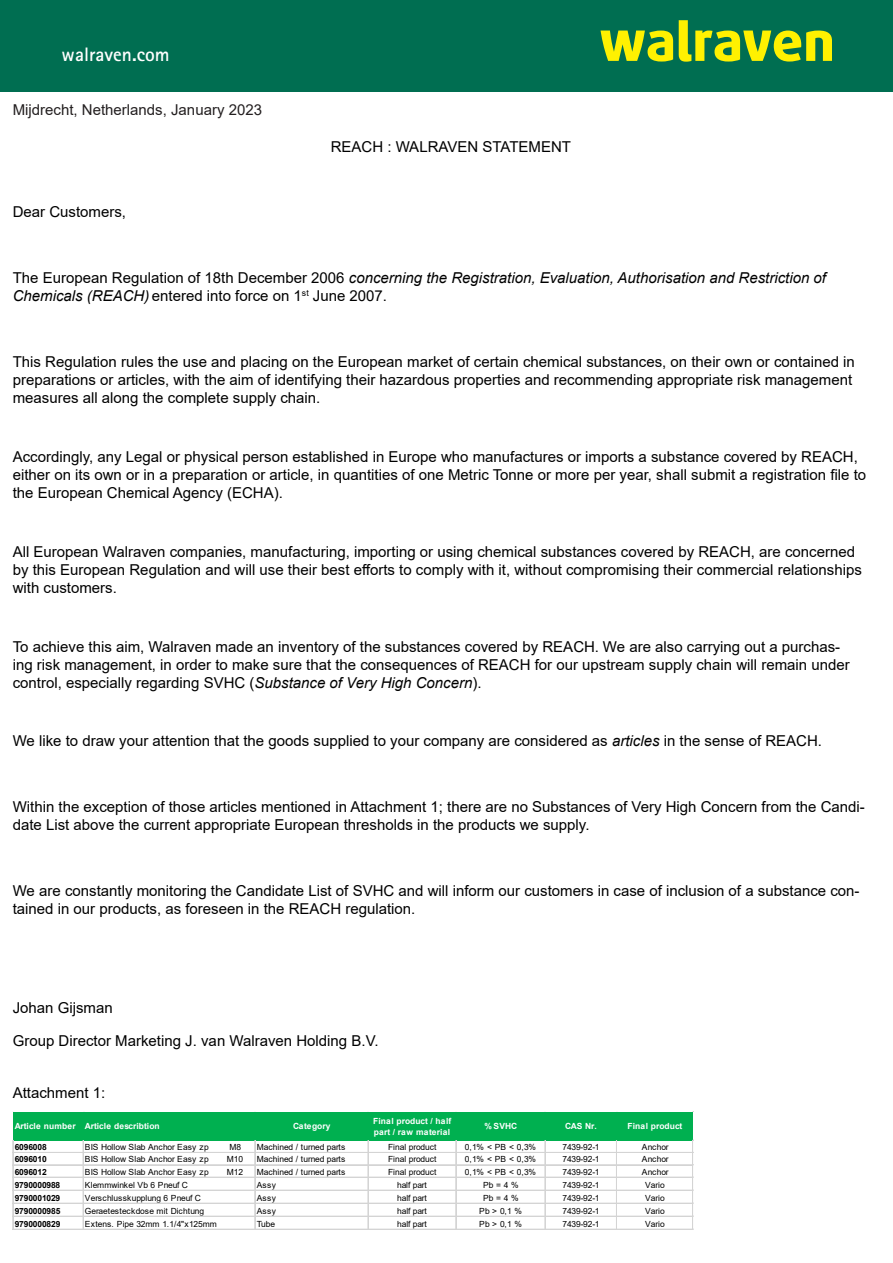
<style>
.page{position:relative;width:893px;height:1263px;background:#fff}
.page>*{position:absolute;margin:0;border:0;box-sizing:border-box;transform-origin:0 0}
.t1{font:700 19.5px "Rotis Sans Serif Std";color:#fff}
.Normal__Web{font:15px/18px "Arial";color:#000}
.Normal__Web-2{font:italic 15px/18px "Arial";color:#000}
.docdata{font:15px "Arial";color:#000}
.t2{font:15px "Arial";color:#231f20}
.t3{font:8.4px "Arial";letter-spacing:-.02em;color:#000}
.t4{font:700 8.4px/11.1px "Arial";letter-spacing:.005em;color:#fff}
.t5{font:8.4px "Arial";letter-spacing:.01em;color:#000}
.t6{font:700 8.4px "Arial";letter-spacing:-.02em;color:#000}
.s1{font-style:normal}
.s2{font-style:italic}
</style>
<div class="page">
<div style="left:0;top:0;width:893px;height:91px;background:#006e51"></div>
<svg style="left:679px;top:20px;width:153px;height:42px"></svg>
<svg style="left:600px;top:31px;width:73px;height:31px"></svg>
<div style="left:13px;top:1112px;width:680px;height:29px;background:#00b050"></div>
<hr style="left:13px;top:1141px;width:1px;height:89px;background:#d4d4d4">
<hr style="left:83px;top:1141px;width:1px;height:89px;background:#d4d4d4">
<hr style="left:254px;top:1141px;width:1px;height:89px;background:#d4d4d4">
<hr style="left:255px;top:1141px;width:1px;height:89px;background:#d4d4d4">
<hr style="left:368px;top:1141px;width:1px;height:89px;background:#d4d4d4">
<hr style="left:455px;top:1141px;width:1px;height:89px;background:#d4d4d4">
<hr style="left:456px;top:1141px;width:1px;height:89px;background:#d4d4d4">
<hr style="left:545px;top:1141px;width:1px;height:89px;background:#d4d4d4">
<hr style="left:616px;top:1141px;width:1px;height:89px;background:#d4d4d4">
<hr style="left:692px;top:1141px;width:1px;height:89px;background:#d4d4d4">
<hr style="left:693px;top:1141px;width:1px;height:89px;background:#d4d4d4">
<hr style="left:13px;top:1152px;width:680px;height:1px;background:#d4d4d4">
<hr style="left:13px;top:1164px;width:680px;height:1px;background:#d4d4d4">
<hr style="left:13px;top:1165px;width:680px;height:1px;background:#d4d4d4">
<hr style="left:13px;top:1177px;width:680px;height:1px;background:#d4d4d4">
<hr style="left:13px;top:1190px;width:680px;height:1px;background:#d4d4d4">
<hr style="left:13px;top:1203px;width:680px;height:1px;background:#d4d4d4">
<hr style="left:13px;top:1216px;width:680px;height:1px;background:#d4d4d4">
<hr style="left:13px;top:1229px;width:680px;height:1px;background:#d4d4d4">
<p class="t1" style="left:62px;top:42px;width:109px">walraven.com</p>
<p class="t2" style="left:13px;top:99px;width:251px">Mijdrecht, Netherlands, January 2023</p>
<p class="docdata" style="left:13px;top:202px;width:115px">Dear Customers,</p>
<p class="docdata" style="left:331px;top:137px;width:242px">REACH : WALRAVEN STATEMENT</p>
<p class="Normal__Web-2" style="left:13px;top:269px;width:815px"><span class="s1">The European Regulation of 18th December 2006</span> concerning the Registration, Evaluation, Authorisation and Restriction of<br>Chemicals (REACH) <span class="s1">entered into force on 1</span><sup>st</sup> <span class="s1">June 2007.</span></p>
<p class="Normal__Web" style="left:13px;top:353px;width:844px">This Regulation rules the use and placing on the European market of certain chemical substances, on their own or contained in preparations or articles, with the aim of identifying their hazardous properties and recommending appropriate risk management measures all along the complete supply chain.</p>
<p class="Normal__Web" style="left:13px;top:447px;width:855px">Accordingly, any Legal or physical person established in Europe who manufactures or imports a substance covered by REACH, either on its own or in a preparation or article, in quantities of one Metric Tonne or more per year, shall submit a registration file to the European Chemical Agency (ECHA).</p>
<p class="Normal__Web" style="left:13px;top:543px;width:851px">All European Walraven companies, manufacturing, importing or using chemical substances covered by REACH, are concerned by this European Regulation and will use their best efforts to comply with it, without compromising their commercial relationships with customers.</p>
<p class="Normal__Web" style="left:13px;top:637px;width:838px">To achieve this aim, Walraven made an inventory of the substances covered by REACH. We are also carrying out a purchas&shy;ing risk management, in order to make sure that the consequences of REACH for our upstream supply chain will remain under control, especially regarding SVHC (<span class="s2">Substance of Very High Concern</span>).</p>
<p class="Normal__Web" style="left:13px;top:732px;width:811px">We like to draw your attention that the goods supplied to your company are considered as <span class="s2">articles</span> in the sense of REACH.</p>
<p class="Normal__Web" style="left:13px;top:798px;width:854px">Within the exception of those articles mentioned in Attachment 1; there are no Substances of Very High Concern from the Candi&shy;date List above the current appropriate European thresholds in the products we supply.</p>
<p class="Normal__Web" style="left:13px;top:882px;width:848px">We are constantly monitoring the Candidate List of SVHC and will inform our customers in case of inclusion of a substance con&shy;tained in our products, as foreseen in the REACH regulation.</p>
<p class="Normal__Web" style="left:13px;top:999px;width:102px">Johan Gijsman</p>
<p class="Normal__Web" style="left:13px;top:1032px;width:367px">Group Director Marketing J. van Walraven Holding B.V.</p>
<p class="Normal__Web" style="left:13px;top:1084px;width:94px">Attachment 1:</p>
<p class="t4" style="left:15px;top:1120px;width:147px">Article number Article describtion</p>
<p class="t4" style="left:293px;top:1120px;width:39px">Category</p>
<p class="t4" style="left:373px;top:1115px;width:80px">Final product / half part / raw material</p>
<p class="t4" style="left:484px;top:1120px;width:34px">% SVHC</p>
<p class="t4" style="left:565px;top:1120px;width:33px">CAS Nr.</p>
<p class="t4" style="left:627px;top:1120px;width:56px">Final product</p>
<p class="t6" style="left:15px;top:1141px;width:33px">6096008</p>
<p class="t5" style="left:85px;top:1141px;width:125px">BIS Hollow Slab Anchor Easy zp</p>
<p class="t3" style="left:229px;top:1141px;width:13px">M8</p>
<p class="t3" style="left:257px;top:1141px;width:90px">Machined / turned parts</p>
<p class="t3" style="left:388px;top:1141px;width:50px">Final product</p>
<p class="t3" style="left:465px;top:1141px;width:73px">0,1% &lt; PB &lt; 0,3%</p>
<p class="t3" style="left:562px;top:1141px;width:39px">7439-92-1</p>
<p class="t3" style="left:642px;top:1141px;width:28px">Anchor</p>
<p class="t6" style="left:15px;top:1153px;width:33px">6096010</p>
<p class="t5" style="left:85px;top:1153px;width:125px">BIS Hollow Slab Anchor Easy zp</p>
<p class="t3" style="left:227px;top:1153px;width:18px">M10</p>
<p class="t3" style="left:257px;top:1153px;width:90px">Machined / turned parts</p>
<p class="t3" style="left:388px;top:1153px;width:50px">Final product</p>
<p class="t3" style="left:465px;top:1153px;width:73px">0,1% &lt; PB &lt; 0,3%</p>
<p class="t3" style="left:562px;top:1153px;width:39px">7439-92-1</p>
<p class="t3" style="left:642px;top:1153px;width:28px">Anchor</p>
<p class="t6" style="left:15px;top:1166px;width:33px">6096012</p>
<p class="t5" style="left:85px;top:1166px;width:125px">BIS Hollow Slab Anchor Easy zp</p>
<p class="t3" style="left:227px;top:1166px;width:18px">M12</p>
<p class="t3" style="left:257px;top:1166px;width:90px">Machined / turned parts</p>
<p class="t3" style="left:388px;top:1166px;width:50px">Final product</p>
<p class="t3" style="left:465px;top:1166px;width:73px">0,1% &lt; PB &lt; 0,3%</p>
<p class="t3" style="left:562px;top:1166px;width:39px">7439-92-1</p>
<p class="t3" style="left:642px;top:1166px;width:28px">Anchor</p>
<p class="t6" style="left:15px;top:1179px;width:47px">9790000988</p>
<p class="t5" style="left:85px;top:1179px;width:105px">Klemmwinkel Vb 6 Pneuf C</p>
<p class="t3" style="left:257px;top:1179px;width:21px">Assy</p>
<p class="t3" style="left:397px;top:1179px;width:31px">half part</p>
<p class="t3" style="left:483px;top:1179px;width:37px">Pb = 4 %</p>
<p class="t3" style="left:562px;top:1179px;width:39px">7439-92-1</p>
<p class="t3" style="left:645px;top:1179px;width:21px">Vario</p>
<p class="t6" style="left:15px;top:1192px;width:47px">9790001029</p>
<p class="t3" style="left:85px;top:1192px;width:117px">Verschlusskupplung 6 Pneuf C</p>
<p class="t3" style="left:257px;top:1192px;width:21px">Assy</p>
<p class="t3" style="left:397px;top:1192px;width:31px">half part</p>
<p class="t3" style="left:483px;top:1192px;width:37px">Pb = 4 %</p>
<p class="t3" style="left:562px;top:1192px;width:39px">7439-92-1</p>
<p class="t3" style="left:645px;top:1192px;width:21px">Vario</p>
<p class="t6" style="left:15px;top:1205px;width:47px">9790000985</p>
<p class="t3" style="left:85px;top:1205px;width:121px">Geraetesteckdose mit Dichtung</p>
<p class="t3" style="left:257px;top:1205px;width:21px">Assy</p>
<p class="t3" style="left:397px;top:1205px;width:31px">half part</p>
<p class="t3" style="left:479px;top:1205px;width:44px">Pb &gt; 0,1 %</p>
<p class="t3" style="left:562px;top:1205px;width:39px">7439-92-1</p>
<p class="t3" style="left:645px;top:1205px;width:21px">Vario</p>
<p class="t6" style="left:15px;top:1218px;width:47px">9790000829</p>
<p class="t3" style="left:85px;top:1218px;width:133px">Extens. Pipe 32mm 1.1/4"x125mm</p>
<p class="t3" style="left:257px;top:1218px;width:20px">Tube</p>
<p class="t3" style="left:397px;top:1218px;width:31px">half part</p>
<p class="t3" style="left:479px;top:1218px;width:44px">Pb &gt; 0,1 %</p>
<p class="t3" style="left:562px;top:1218px;width:39px">7439-92-1</p>
<p class="t3" style="left:645px;top:1218px;width:21px">Vario</p>
</div>
